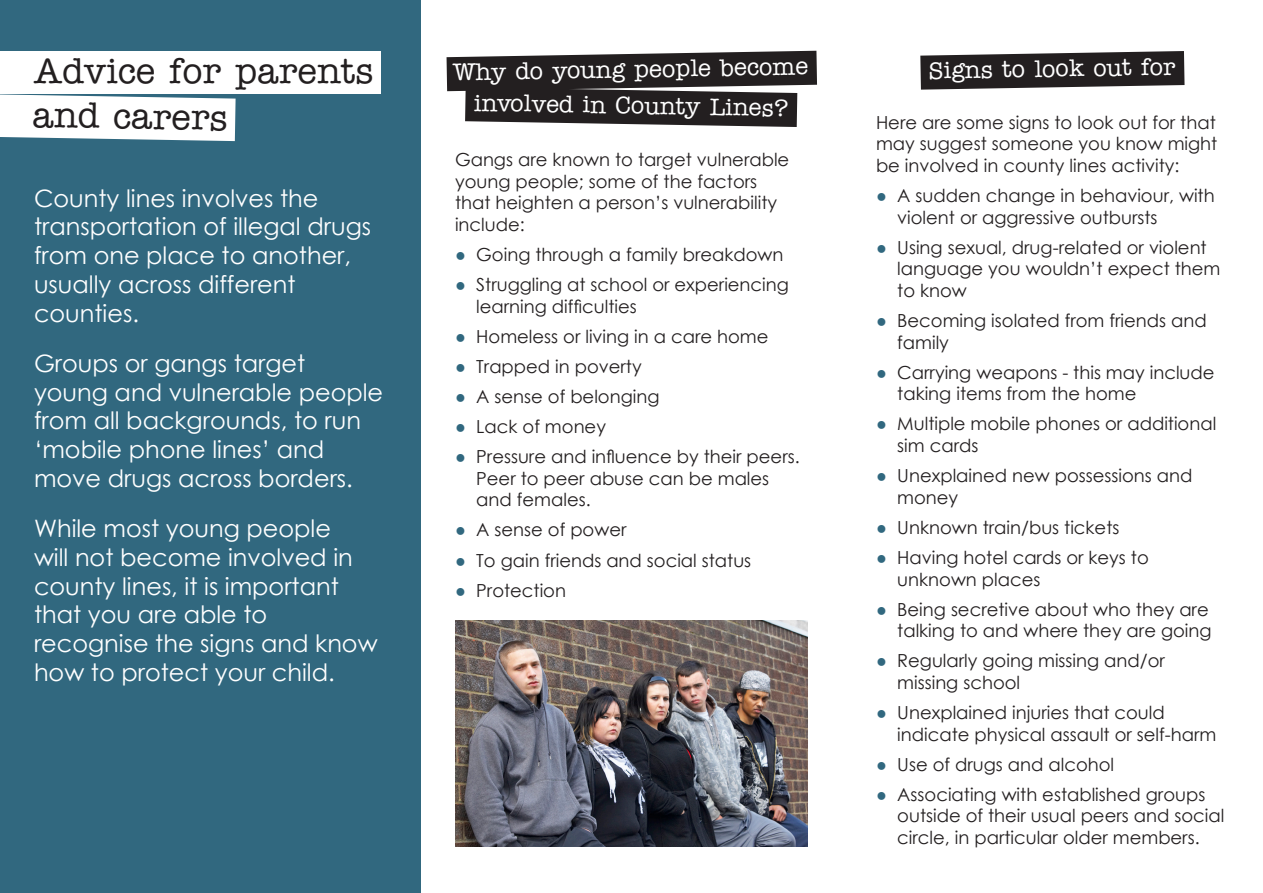
<style>
.page{position:relative;width:1263px;height:893px;background:#fff}
.page>*{position:absolute;margin:0;border:0;box-sizing:border-box;transform-origin:0 0}
.t1{font:500 36px "American Typewriter ITC Pro";color:#231f20}
.t2{font:24px/28.8px "Century Gothic";color:#fff}
.t3{font:500 24px "American Typewriter ITC Pro";color:#fff}
.t4{font:18px/21.6px "Century Gothic";color:#231f20}
.s1{color:#31687f}
</style>
<div class="page">
<div style="left:0;top:0;width:421px;height:893px;background:#31687f"></div>
<div style="left:0;top:51px;width:381px;height:43px;background:#fff"></div>
<svg style="left:0;top:94px;width:236px;height:47px;background:#ebf0f2"></svg>
<svg style="left:446px;top:51px;width:371px;height:76px;background:#464343"></svg>
<svg style="left:920px;top:51px;width:264px;height:39px;background:#3f3c3d"></svg>
<img style="left:455px;top:621px;width:353px;height:225px">
<p class="t1" style="left:34px;top:48px;width:341px">Advice for parents</p>
<p class="t1" style="left:33px;top:92px;width:197px;rotate:1deg">and carers</p>
<p class="t2" style="left:34px;top:183px;width:339px">County lines involves the transportation of illegal drugs from one place to another, usually across different counties.</p>
<p class="t2" style="left:34px;top:348px;width:351px">Groups or gangs target young and vulnerable people from all backgrounds, to run ‘mobile phone lines’ and move drugs across borders.</p>
<p class="t2" style="left:34px;top:514px;width:345px">While most young people<br>will not become involved in county lines, it is important that you are able to recognise the signs and know how to protect your child.</p>
<p class="t3" style="left:453px;top:57px;width:357px;rotate:-1deg">Why do young people become</p>
<p class="t3" style="left:474px;top:87px;width:316px;rotate:1deg">involved in County Lines?</p>
<p class="t4" style="left:455px;top:148px;width:336px">Gangs are known to target vulnerable young people; some of the factors that heighten a person’s vulnerability include:</p>
<p class="t4" style="left:455px;top:243px;width:330px"><span class="s1">●</span> Going through a family breakdown</p>
<p class="t4" style="left:476px;top:273px;width:314px;text-indent:-21px"><span class="s1">●</span> Struggling at school or experiencing learning difficulties</p>
<p class="t4" style="left:455px;top:325px;width:315px"><span class="s1">●</span> Homeless or living in a care home</p>
<p class="t4" style="left:455px;top:355px;width:188px"><span class="s1">●</span> Trapped in poverty</p>
<p class="t4" style="left:455px;top:385px;width:206px"><span class="s1">●</span> A sense of belonging</p>
<p class="t4" style="left:455px;top:415px;width:152px"><span class="s1">●</span> Lack of money</p>
<p class="t4" style="left:476px;top:446px;width:325px;text-indent:-21px"><span class="s1">●</span> Pressure and influence by their peers.<br>Peer to peer abuse can be males and females.</p>
<p class="t4" style="left:455px;top:519px;width:173px"><span class="s1">●</span> A sense of power</p>
<p class="t4" style="left:455px;top:549px;width:298px"><span class="s1">●</span> To gain friends and social status</p>
<p class="t4" style="left:455px;top:579px;width:113px"><span class="s1">●</span> Protection</p>
<p class="t3" style="left:929px;top:56px;width:248px;rotate:-1deg">Signs to look out for</p>
<p class="t4" style="left:876px;top:111px;width:343px;text-align:justify">Here are some signs to look out for that may suggest someone you know might be involved in county lines activity:</p>
<p class="t4" style="left:897px;top:184px;width:319px;text-indent:-21px"><span class="s1">●</span> A sudden change in behaviour, with violent or aggressive outbursts</p>
<p class="t4" style="left:897px;top:236px;width:325px;text-indent:-21px"><span class="s1">●</span> Using sexual, drug-related or violent language you wouldn’t expect them to know</p>
<p class="t4" style="left:897px;top:309px;width:311px;text-indent:-21px"><span class="s1">●</span> Becoming isolated from friends and family</p>
<p class="t4" style="left:897px;top:361px;width:319px;text-indent:-21px"><span class="s1">●</span> Carrying weapons - this may include taking items from the home</p>
<p class="t4" style="left:897px;top:413px;width:320px;text-indent:-21px"><span class="s1">●</span> Multiple mobile phones or additional sim cards</p>
<p class="t4" style="left:897px;top:464px;width:297px;text-indent:-21px"><span class="s1">●</span> Unexplained new possessions and money</p>
<p class="t4" style="left:876px;top:516px;width:245px"><span class="s1">●</span> Unknown train/bus tickets</p>
<p class="t4" style="left:897px;top:546px;width:253px;text-indent:-21px"><span class="s1">●</span> Having hotel cards or keys to unknown places</p>
<p class="t4" style="left:876px;top:598px;width:337px;text-align:right"><span class="s1">●</span> Being secretive about who they are talking to and where they are going</p>
<p class="t4" style="left:897px;top:650px;width:269px;text-indent:-21px"><span class="s1">●</span> Regularly going missing and/or missing school</p>
<p class="t4" style="left:897px;top:701px;width:321px;text-indent:-21px"><span class="s1">●</span> Unexplained injuries that could indicate physical assault or self-harm</p>
<p class="t4" style="left:876px;top:753px;width:240px"><span class="s1">●</span> Use of drugs and alcohol</p>
<p class="t4" style="left:897px;top:783px;width:328px;text-indent:-21px"><span class="s1">●</span> Associating with established groups outside of their usual peers and social circle, in particular older members.</p>
</div>
